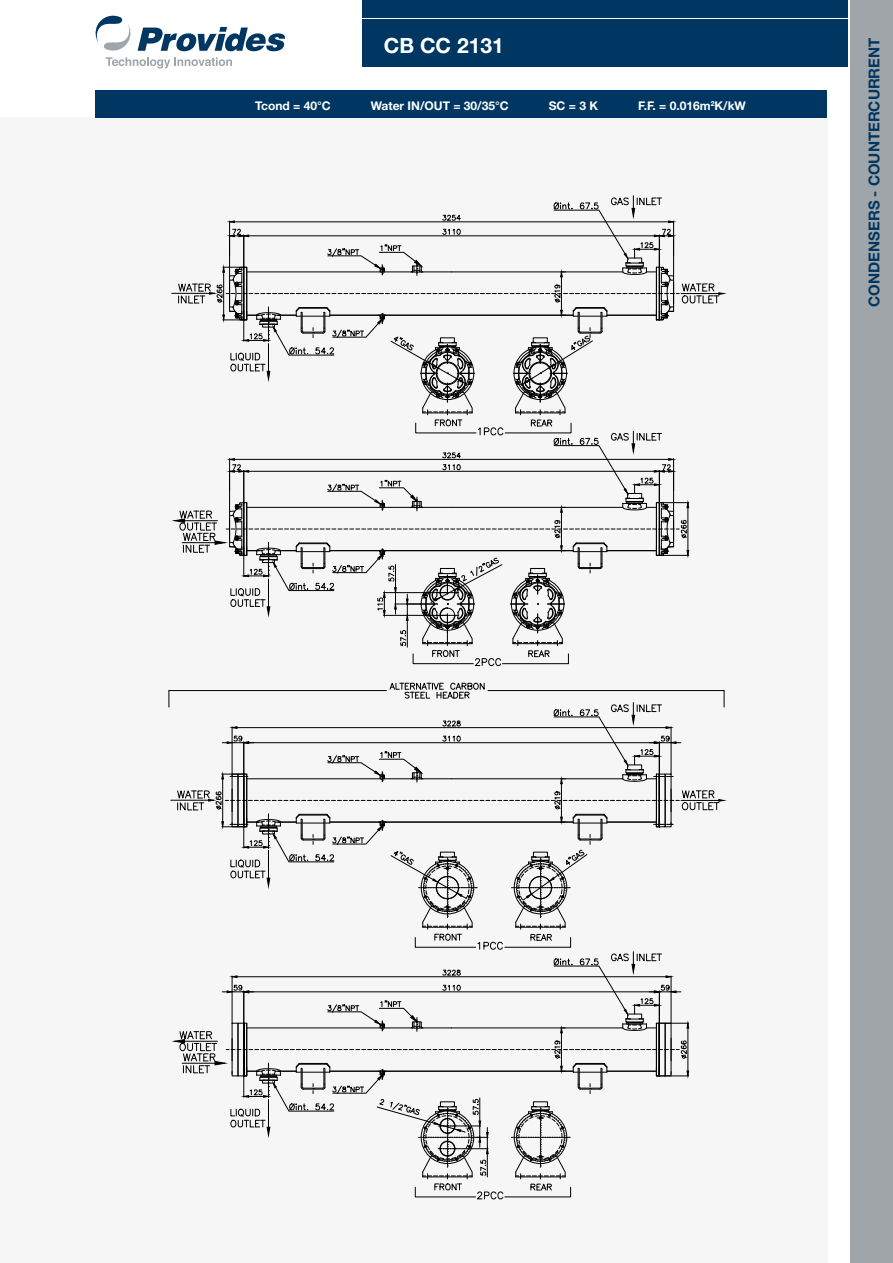
<style>
.page{position:relative;width:893px;height:1263px;background:#fff}
.page>*{position:absolute;margin:0;border:0;box-sizing:border-box;transform-origin:0 0}
.t1{font:700 21px "Helvetica Neue";color:#fff}
.t2{font:700 15px "Helvetica Neue";color:#003762}
.t3{font:700 12px "Helvetica Neue";color:#fff}
</style>
<div class="page">
<div style="left:0;top:117px;width:827px;height:1146px;background:#f6f6f6"></div>
<hr style="left:172px;top:293px;width:38px;height:1px;background:#000">
<svg style="left:169px;top:683px;width:556px;height:516px"></svg>
<svg style="left:174px;top:196px;width:550px;height:470px"></svg>
<svg style="left:95px;top:15px;width:190px;height:54px"></svg>
<div style="left:850px;top:0;width:43px;height:1263px;background:#a0a5a9"></div>
<div style="left:363px;top:0;width:485px;height:18px;background:#003762"></div>
<div style="left:363px;top:19px;width:485px;height:48px;background:#003762"></div>
<div style="left:96px;top:90px;width:731px;height:27px;background:#003762"></div>
<h1 class="t1" style="left:384px;top:33px;width:121px">CB CC 2131</h1>
<p class="t2" style="left:865px;top:307px;width:270px;rotate:-90deg">CONDENSERS - COUNTERCURRENT</p>
<p class="t3" style="left:255px;top:98px;width:77px">Tcond = 40°C</p>
<p class="t3" style="left:371px;top:98px;width:140px">Water IN/OUT = 30/35°C</p>
<p class="t3" style="left:549px;top:98px;width:51px">SC = 3 K</p>
<p class="t3" style="left:638px;top:98px;width:109px">F.F. = 0.016m<sup>2</sup>K/kW</p>
</div>
